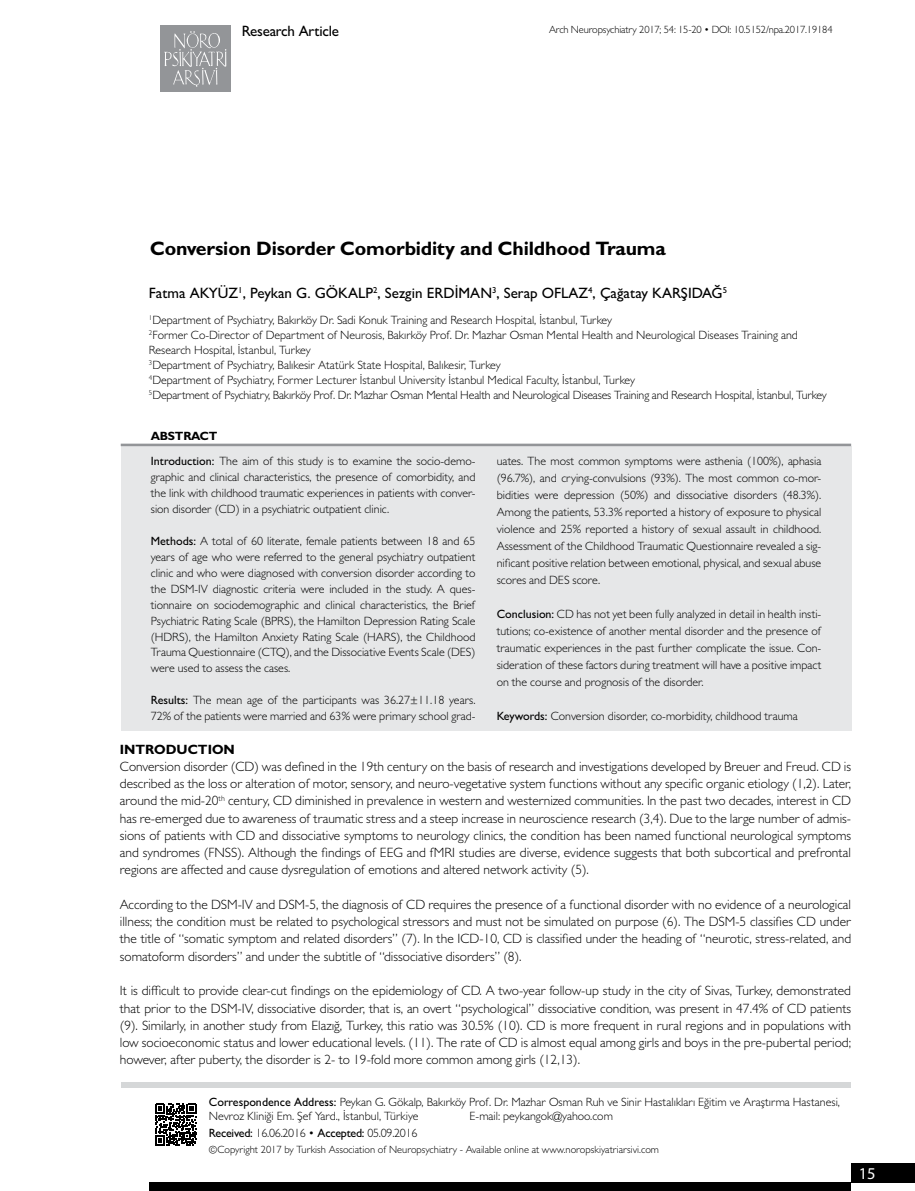
<style>
.page{position:relative;width:915px;height:1191px;background:#fff}
.page>*{position:absolute;margin:0;border:0;box-sizing:border-box;transform-origin:0 0}
.t1{font:700 19.5px "Gill Sans MT Pro";letter-spacing:-.01em;color:#000}
.t2{font:16.5px "Myriad Pro";color:#fff}
.t3{font:500 15px "Gill Sans MT Pro";color:#000}
.t4{font:300 13.5px/17.2px "Gill Sans MT Pro";color:#000;text-align:justify}
.t5{font:700 13.5px "Gill Sans MT Pro";color:#000}
.t6{font:300 12px/15.9px "Gill Sans MT Pro";color:#000;text-align:justify}
.t7{font:300 12px "Gill Sans MT Pro";letter-spacing:-.02em;color:#000}
.t8{font:700 12px "Gill Sans MT Pro";letter-spacing:-.02em;color:#000}
.t9{font:300 10.5px "Gill Sans MT Pro";color:#000}
.s1{font-weight:500}
</style>
<div class="page">
<div style="left:149px;top:1182px;width:701px;height:9px;background:#000"></div>
<div style="left:160px;top:26px;width:71px;height:66px;background:#939598"></div>
<svg style="left:164px;top:31px;width:62px;height:56px"></svg>
<svg style="left:155px;top:1103px;width:42px;height:42px"></svg>
<div style="left:121px;top:446px;width:729px;height:285px;background:#e6e7e8"></div>
<hr style="left:121px;top:443px;width:729px;height:3px;background:#939598">
<div style="left:121px;top:1082px;width:729px;height:6px;background:#d5d7d8"></div>
<div style="left:850px;top:1163px;width:64px;height:19px;background:#000"></div>
<p class="t3" style="left:242px;top:22px;width:98px">Research Article</p>
<p class="t9" style="left:549px;top:23px;width:285px">Arch Neuropsychiatry 2017; 54: 15-20 • DOI: 10.5152/npa.2017.19184</p>
<h1 class="t1" style="left:150px;top:236px;width:517px">Conversion Disorder Comorbidity and Childhood Trauma</h1>
<p class="t3" style="left:149px;top:284px;width:579px">Fatma AKYÜZ<sup>1</sup>, Peykan G. GÖKALP<sup>2</sup>, Sezgin ERDİMAN<sup>3</sup>, Serap OFLAZ<sup>4</sup>, Çağatay KARŞIDAĞ<sup>5</sup></p>
<p class="t6" style="left:149px;top:312px;width:679px;line-height:15px;text-align:left"><sup>1</sup>Department of Psychiatry, Bakırköy Dr. Sadi Konuk Training and Research Hospital, İstanbul, Turkey<br><sup>2</sup>Former Co-Director of Department of Neurosis, Bakırköy Prof. Dr. Mazhar Osman Mental Health and Neurological Diseases Training and Research Hospital, İstanbul, Turkey<br><sup>3</sup>Department of Psychiatry, Balıkesir Atatürk State Hospital, Balıkesir, Turkey<br><sup>4</sup>Department of Psychiatry, Former Lecturer İstanbul University İstanbul Medical Faculty, İstanbul, Turkey<br><sup>5</sup>Department of Psychiatry, Bakırköy Prof. Dr. Mazhar Osman Mental Health and Neurological Diseases Training and Research Hospital, İstanbul, Turkey</p>
<p class="t8" style="left:151px;top:428px;width:68px">ABSTRACT</p>
<p class="t6" style="left:151px;top:453px;width:326px"><span class="s1">Introduction:</span> The aim of this study is to examine the socio-demo&shy;graphic and clinical characteristics, the presence of comorbidity, and the link with childhood traumatic experiences in patients with conver&shy;sion disorder (CD) in a psychiatric outpatient clinic.</p>
<p class="t6" style="left:151px;top:532px;width:326px"><span class="s1">Methods:</span> A total of 60 literate, female patients between 18 and 65 years of age who were referred to the general psychiatry outpatient clinic and who were diagnosed with conversion disorder according to the DSM-IV diagnostic criteria were included in the study. A ques&shy;tionnaire on sociodemographic and clinical characteristics, the Brief Psychiatric Rating Scale (BPRS), the Hamilton Depression Rating Scale (HDRS), the Hamilton Anxiety Rating Scale (HARS), the Childhood Trauma Questionnaire (CTQ), and the Dissociative Events Scale (DES) were used to assess the cases.</p>
<p class="t6" style="left:151px;top:692px;width:326px"><span class="s1">Results:</span> The mean age of the participants was 36.27±11.18 years.<br>72% of the patients were married and 63% were primary school grad-</p>
<p class="t6" style="left:496px;top:452px;width:326px;line-height:17px">uates. The most common symptoms were asthenia (100%), aphasia (96.7%), and crying-convulsions (93%). The most common co-mor&shy;bidities were depression (50%) and dissociative disorders (48.3%).<br>Among the patients, 53.3% reported a history of exposure to physical violence and 25% reported a history of sexual assault in childhood.<br>Assessment of the Childhood Traumatic Questionnaire revealed a sig&shy;nificant positive relation between emotional, physical, and sexual abuse scores and DES score.</p>
<p class="t6" style="left:496px;top:605px;width:326px;line-height:17px"><span class="s1">Conclusion:</span> CD has not yet been fully analyzed in detail in health insti&shy;tutions; co-existence of another mental disorder and the presence of traumatic experiences in the past further complicate the issue. Con&shy;sideration of these factors during treatment will have a positive impact on the course and prognosis of the disorder.</p>
<p class="t6" style="left:496px;top:708px;width:302px"><span class="s1">Keywords:</span> Conversion disorder, co-morbidity, childhood trauma</p>
<p class="t5" style="left:120px;top:740px;width:116px">INTRODUCTION</p>
<p class="t4" style="left:120px;top:757px;width:732px">Conversion disorder (CD) was defined in the 19th century on the basis of research and investigations developed by Breuer and Freud. CD is described as the loss or alteration of motor, sensory, and neuro-vegetative system functions without any specific organic etiology (1,2). Later, around the mid-20<sup>th</sup> century, CD diminished in prevalence in western and westernized communities. In the past two decades, interest in CD has re-emerged due to awareness of traumatic stress and a steep increase in neuroscience research (3,4). Due to the large number of admis&shy;sions of patients with CD and dissociative symptoms to neurology clinics, the condition has been named functional neurological symptoms and syndromes (FNSS). Although the findings of EEG and fMRI studies are diverse, evidence suggests that both subcortical and prefrontal regions are affected and cause dysregulation of emotions and altered network activity (5).</p>
<p class="t4" style="left:120px;top:895px;width:732px">According to the DSM-IV and DSM-5, the diagnosis of CD requires the presence of a functional disorder with no evidence of a neurological illness; the condition must be related to psychological stressors and must not be simulated on purpose (6). The DSM-5 classifies CD under the title of “somatic symptom and related disorders” (7). In the ICD-10, CD is classified under the heading of “neurotic, stress-related, and somatoform disorders” and under the subtitle of “dissociative disorders” (8).</p>
<p class="t4" style="left:120px;top:982px;width:732px">It is difficult to provide clear-cut findings on the epidemiology of CD. A two-year follow-up study in the city of Sivas, Turkey, demonstrated that prior to the DSM-IV, dissociative disorder, that is, an overt “psychological” dissociative condition, was present in 47.4% of CD patients (9). Similarly, in another study from Elazığ, Turkey, this ratio was 30.5% (10). CD is more frequent in rural regions and in populations with low socioeconomic status and lower educational levels. (11). The rate of CD is almost equal among girls and boys in the pre-pubertal period; however, after puberty, the disorder is 2- to 19-fold more common among girls (12,13).</p>
<p class="t6" style="left:209px;top:1094px;width:632px;line-height:14.4px"><span class="s1">Correspondence Address:</span> Peykan G. Gökalp, Bakırköy Prof. Dr. Mazhar Osman Ruh ve Sinir Hastalıkları Eğitim ve Araştırma Hastanesi,<br>Nevroz Kliniği Em. Şef Yard., İstanbul, Türkiye</p>
<p class="t6" style="left:469px;top:1107px;width:145px">E-mail: peykangok@yahoo.com</p>
<p class="t7" style="left:209px;top:1126px;width:210px"><span class="s1">Received:</span> 16.06.2016 • <span class="s1">Accepted:</span> 05.09.2016</p>
<p class="t9" style="left:209px;top:1143px;width:451px">©Copyright 2017 by Turkish Association of Neuropsychiatry - Available online at www.noropskiyatriarsivi.com</p>
<h2 class="t2" style="left:858px;top:1162px;width:18px">15</h2>
</div>
